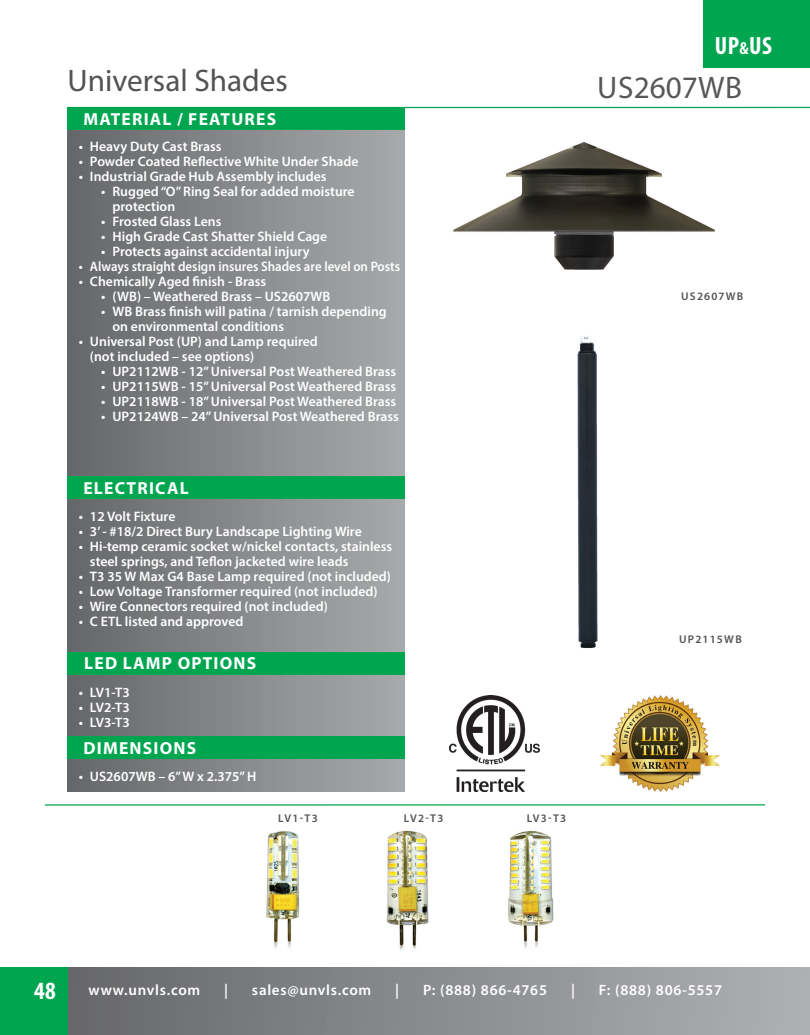
<style>
.page{position:relative;width:810px;height:1035px;background:#fff}
.page>*{position:absolute;margin:0;border:0;box-sizing:border-box;transform-origin:0 0}
.t1{font:31.25px "Myriad Pro";color:#535355}
.t2{font:31.25px "Myriad Pro";letter-spacing:.01em;color:#57585a}
.t3{font:700 condensed 25px "Myriad Pro";color:#fff}
.t4{font:700 17.5px "Myriad Pro";letter-spacing:.07em;color:#fff}
.t5{font:600 15px "Myriad Pro";letter-spacing:.05em;color:#fff}
.t6{font:600 13.75px/15px "Myriad Pro";color:#fff}
.t7{font:600 13.75px "Myriad Pro";color:#fff;scale:.94 1}
.t8{font:600 11.25px "Myriad Pro";letter-spacing:.11em;color:#535355}
.s1{font-size:17.5px}
</style>
<div class="page">
<div style="left:0;top:968px;width:810px;height:67px;background:linear-gradient(to right,#5f6163,#aeb0b4)"></div>
<hr style="left:45px;top:804px;width:720px;height:2px;background:#00a54f">
<hr style="left:68px;top:107px;width:742px;height:1px;background:#00a54f">
<div style="left:68px;top:129px;width:337px;height:662px;background:linear-gradient(to right,#65676a,#a8abac)"></div>
<img style="left:386px;top:830px;width:43px;height:121px">
<img style="left:266px;top:831px;width:34px;height:117px">
<img style="left:508px;top:830px;width:46px;height:118px">
<div style="left:703px;top:0;width:107px;height:68px;background:#00a54f"></div>
<div style="left:0;top:968px;width:68px;height:67px;background:#00a54f"></div>
<div style="left:68px;top:107px;width:337px;height:23px;background:#00a54f"></div>
<img style="left:454px;top:143px;width:261px;height:126px">
<img style="left:449px;top:696px;width:91px;height:95px">
<img style="left:600px;top:696px;width:120px;height:95px">
<div style="left:67px;top:736px;width:338px;height:22px;background:#00a54f"></div>
<div style="left:68px;top:652px;width:337px;height:22px;background:#00a54f"></div>
<div style="left:68px;top:476px;width:337px;height:23px;background:#00a54f"></div>
<img style="left:577px;top:336px;width:21px;height:312px">
<h1 class="t1" style="left:68px;top:61px;width:222px">Universal Shades</h1>
<p class="t4" style="left:84px;top:108px;width:194px">MATERIAL / FEATURES</p>
<p class="t6" style="left:79px;top:138px;width:144px">• Heavy Duty Cast Brass</p>
<p class="t6" style="left:79px;top:153px;width:281px">• Powder Coated Reflective White Under Shade</p>
<p class="t6" style="left:79px;top:168px;width:249px">• Industrial Grade Hub Assembly includes</p>
<p class="t6" style="left:112px;top:183px;width:244px;text-indent:-11px">• Rugged “O” Ring Seal for added moisture protection</p>
<p class="t6" style="left:101px;top:213px;width:122px">• Frosted Glass Lens</p>
<p class="t6" style="left:101px;top:228px;width:228px">• High Grade Cast Shatter Shield Cage</p>
<p class="t6" style="left:101px;top:243px;width:210px">• Protects against accidental injury</p>
<p class="t7" style="left:79px;top:258px;width:344px">• Always straight design insures Shades are level on Posts</p>
<p class="t6" style="left:79px;top:273px;width:189px">• Chemically Aged finish - Brass</p>
<p class="t6" style="left:101px;top:288px;width:231px">• (WB) – Weathered Brass – US2607WB</p>
<p class="t6" style="left:112px;top:303px;width:276px;text-indent:-11px">• WB Brass finish will patina / tarnish depending on environmental conditions</p>
<p class="t6" style="left:90px;top:333px;width:229px;text-indent:-11px">• Universal Post (UP) and Lamp required (not included – see options)</p>
<p class="t6" style="left:101px;top:363px;width:297px">• UP2112WB - 12” Universal Post Weathered Brass</p>
<p class="t6" style="left:101px;top:378px;width:297px">• UP2115WB - 15” Universal Post Weathered Brass</p>
<p class="t6" style="left:101px;top:393px;width:297px">• UP2118WB - 18” Universal Post Weathered Brass</p>
<p class="t6" style="left:101px;top:408px;width:299px">• UP2124WB – 24” Universal Post Weathered Brass</p>
<p class="t4" style="left:83px;top:477px;width:107px">ELECTRICAL</p>
<p class="t6" style="left:79px;top:509px;width:98px">• 12 Volt Fixture</p>
<p class="t6" style="left:79px;top:524px;width:285px">• 3’ - #18/2 Direct Bury Landscape Lighting Wire</p>
<p class="t6" style="left:90px;top:539px;width:304px;text-indent:-11px">• Hi-temp ceramic socket w/nickel contacts, stainless steel springs, and Teflon jacketed wire leads</p>
<p class="t6" style="left:79px;top:569px;width:314px">• T3 35 W Max G4 Base Lamp required (not included)</p>
<p class="t6" style="left:79px;top:584px;width:301px">• Low Voltage Transformer required (not included)</p>
<p class="t6" style="left:79px;top:599px;width:251px">• Wire Connectors required (not included)</p>
<p class="t6" style="left:79px;top:614px;width:166px">• C ETL listed and approved</p>
<p class="t4" style="left:84px;top:652px;width:174px">LED LAMP OPTIONS</p>
<p class="t6" style="left:79px;top:684px;width:52px">• LV1-T3</p>
<p class="t6" style="left:79px;top:699px;width:52px">• LV2-T3</p>
<p class="t6" style="left:79px;top:714px;width:52px">• LV3-T3</p>
<p class="t4" style="left:83px;top:736px;width:114px">DIMENSIONS</p>
<p class="t6" style="left:79px;top:769px;width:179px">• US2607WB – 6” W x 2.375” H</p>
<p class="t8" style="left:278px;top:811px;width:41px">LV1-T3</p>
<p class="t8" style="left:404px;top:811px;width:41px">LV2-T3</p>
<p class="t8" style="left:527px;top:811px;width:41px">LV3-T3</p>
<h2 class="t3" style="left:715px;top:30px;width:59px">UP<span class="s1">&amp;</span>US</h2>
<h1 class="t2" style="left:597px;top:68px;width:146px">US2607WB</h1>
<p class="t8" style="left:681px;top:289px;width:64px">US2607WB</p>
<p class="t8" style="left:679px;top:632px;width:64px">UP2115WB</p>
<h2 class="t3" style="left:34px;top:975px;width:23px">48</h2>
<p class="t5" style="left:88px;top:981px;width:113px">www.unvls.com</p>
<p class="t5" style="left:224px;top:981px;width:5px">|</p>
<p class="t5" style="left:252px;top:981px;width:121px">sales@unvls.com</p>
<p class="t5" style="left:395px;top:981px;width:5px">|</p>
<p class="t5" style="left:423px;top:981px;width:126px">P: (888) 866-4765</p>
<p class="t5" style="left:571px;top:981px;width:5px">|</p>
<p class="t5" style="left:599px;top:981px;width:125px">F: (888) 806-5557</p>
</div>
